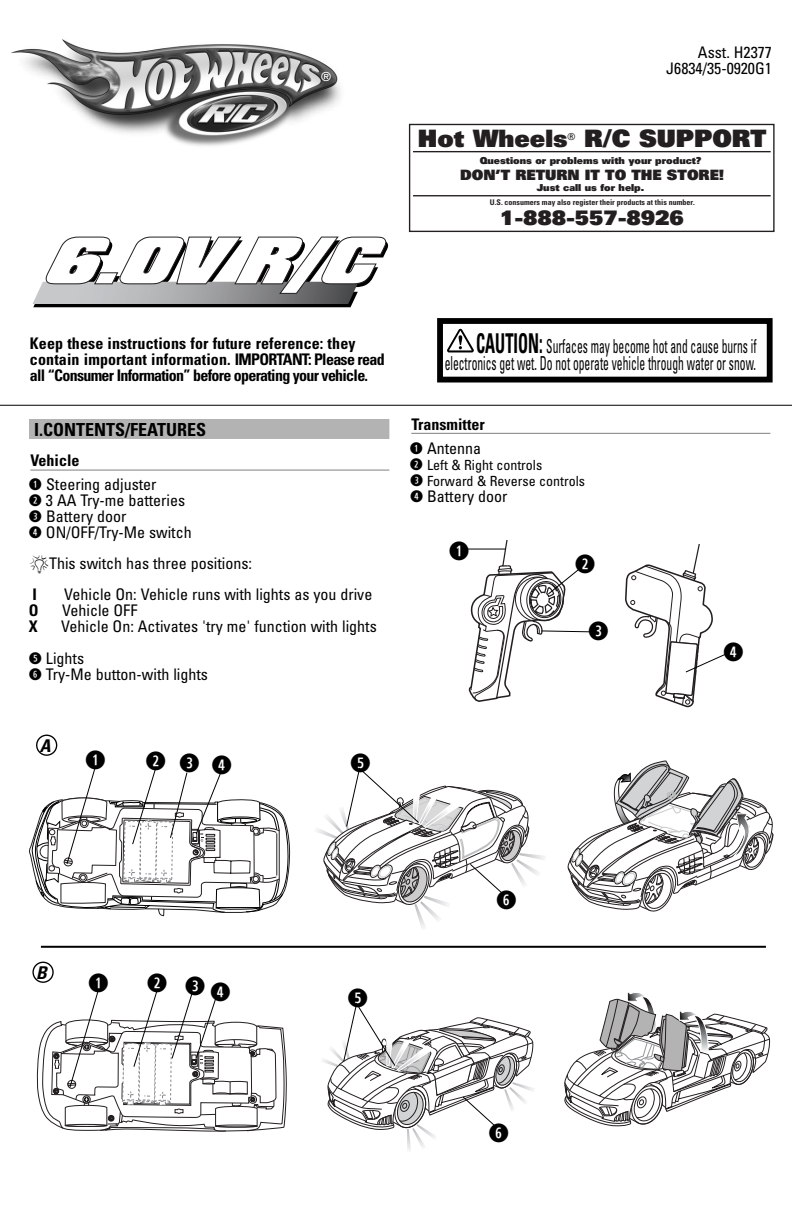
<style>
.page{position:relative;width:792px;height:1224px;background:#fff}
.page>*{position:absolute;margin:0;border:0;box-sizing:border-box;transform-origin:0 0}
.t1{font:700 25.2px "Combi Numerals Pro";color:#000}
.t2{font:900 24px "Univers";color:#231f20}
.t3{font:900 20px "Univers";color:#231f20}
.t4{font:condensed 19.2px/17.6px "Univers";color:#000;text-align:right;scale:.6 1}
.t5{font:700 condensed 18px "Univers";color:#000}
.t6{font:italic 700 condensed 17.6px "Univers";color:#000}
.t7{font:condensed 16px/16px "Univers";color:#000}
.t8{font:700 condensed 16px/16px "Univers";color:#000}
.t9{font:900 14.2px "Univers";color:#231f20}
.t10{font:condensed 14px/16px "Univers";color:#000}
.t11{font:700 condensed 12px "Helvetica";color:#fff}
.t12{font:900 9.6px "Univers";color:#231f20}
.t13{font:700 9.6px "Univers";color:#231f20}
.t14{font:700 condensed 7.8px "Univers";color:#231f20}
.t15{font:700 condensed 4px "Univers";color:#231f20}
.t16{font:700 condensed 3.8px "Univers";color:#231f20}
.s1{font-weight:700;font-size:27.4px}
.s2{font-weight:700}
.s3{font-family:"Combi Numerals Pro";font-weight:700;font-stretch:normal}
.s4{font-family:"Combi Numerals Pro";font-stretch:normal}
.s5{font-weight:400}
.s6{font-family:"Combi Numerals Pro";font-weight:700;font-stretch:normal;font-size:16px}
</style>
<div class="page">
<div style="left:29px;top:419px;width:360px;height:20px;background:#b3b3b3"></div>
<hr style="left:30px;top:470px;width:359px;height:1px;background:#808080">
<svg style="left:33px;top:236px;width:356px;height:71px"></svg>
<svg style="left:448px;top:352px;width:25px;height:1px"></svg>
<svg style="left:447px;top:328px;width:27px;height:24px"></svg>
<div style="left:437px;top:318px;width:336px;height:65px;border:6px solid #000"></div>
<hr style="left:0;top:405px;width:792px;height:1px;background:#000">
<div style="left:409px;top:124px;width:366px;height:108px;border:1px solid #231f20"></div>
<hr style="left:413px;top:195px;width:358px;height:1px;background:#231f20">
<hr style="left:413px;top:151px;width:358px;height:1px;background:#231f20">
<hr style="left:463px;top:549px;width:42px;height:1px;background:#000">
<svg style="left:36px;top:735px;width:21px;height:21px"></svg>
<hr style="left:411px;top:433px;width:359px;height:1px;background:#808080">
<hr style="left:41px;top:946px;width:725px;height:2px;background:#000">
<svg style="left:316px;top:767px;width:228px;height:161px"></svg>
<svg style="left:29px;top:767px;width:262px;height:150px"></svg>
<svg style="left:32px;top:962px;width:255px;height:170px"></svg>
<svg style="left:625px;top:544px;width:100px;height:164px"></svg>
<svg style="left:466px;top:540px;width:128px;height:162px"></svg>
<img style="left:11px;top:39px;width:330px;height:107px">
<svg style="left:567px;top:761px;width:207px;height:151px"></svg>
<svg style="left:564px;top:992px;width:206px;height:134px"></svg>
<svg style="left:323px;top:1002px;width:211px;height:148px"></svg>
<p class="t11" style="left:321px;top:72px;width:11px">®</p>
<p class="t7" style="left:666px;top:46px;width:107px;text-align:right">Asst. H2377<br>J6834/35-0920G1</p>
<h2 class="t2" style="left:418px;top:130px;width:151px">Hot Wheels</h2>
<p class="t13" style="left:568px;top:133px;width:9px">®</p>
<h2 class="t2" style="left:584px;top:130px;width:184px">R/C SUPPORT</h2>
<p class="t12" style="left:480px;top:157px;width:223px">Questions or problems with your product?</p>
<p class="t9" style="left:460px;top:169px;width:266px">DON’T RETURN IT TO THE STORE!</p>
<p class="t12" style="left:537px;top:184px;width:109px">Just call us for help.</p>
<p class="t14" style="left:490px;top:200px;width:207px">U.S. consumers may also register their products at this number.</p>
<p class="t3" style="left:500px;top:210px;width:185px">1-888-557-8926</p>
<p class="t8" style="left:30px;top:337px;width:356px">Keep these instructions for future reference: they contain important information. IMPORTANT: Please read all “Consumer Information” before operating your vehicle.</p>
<p class="t4" style="left:445px;top:339px;width:521px"><span class="s1">CAUTION:</span> Surfaces may become hot and cause burns if electronics get wet. Do not operate vehicle through water or snow.</p>
<p class="t5" style="left:34px;top:423px;width:173px">I.CONTENTS/FEATURES</p>
<p class="t7" style="left:29px;top:450px;width:129px;line-height:23.8px"><span class="s2">Vehicle<br></span><span class="s3">Q</span> Steering adjuster</p>
<p class="t7" style="left:29px;top:494px;width:164px"><span class="s3">W</span> 3 AA Try-me batteries<br><span class="s3">E</span> Battery door<br><span class="s3">R</span> ON/OFF/Try-Me switch</p>
<p class="t7" style="left:49px;top:557px;width:205px">This switch has three positions:</p>
<p class="t8" style="left:32px;top:588px;width:6px">I</p>
<p class="t7" style="left:64px;top:588px;width:310px">Vehicle On: Vehicle runs with lights as you drive</p>
<p class="t8" style="left:29px;top:604px;width:11px">O</p>
<p class="t7" style="left:62px;top:604px;width:77px">Vehicle OFF</p>
<p class="t8" style="left:29px;top:620px;width:10px">X</p>
<p class="t7" style="left:29px;top:612px;width:349px;line-height:32px;text-indent:32px">Vehicle On: Activates 'try me' function with lights<br><span class="s3">T</span> Lights</p>
<p class="t7" style="left:29px;top:668px;width:181px"><span class="s3">Y</span> Try-Me button-with lights</p>
<p class="t6" style="left:40px;top:739px;width:12px">A</p>
<h1 class="t1" style="left:85px;top:746px;width:22px">Q</h1>
<h1 class="t1" style="left:211px;top:750px;width:22px">R</h1>
<h1 class="t1" style="left:145px;top:747px;width:56px">W E</h1>
<h1 class="t1" style="left:350px;top:748px;width:22px">T</h1>
<p class="t16" style="left:201px;top:835px;width:4px;rotate:-90deg">X</p>
<p class="t6" style="left:36px;top:966px;width:12px">B</p>
<h1 class="t1" style="left:88px;top:969px;width:22px">Q</h1>
<h1 class="t1" style="left:147px;top:971px;width:86px">W ER</h1>
<p class="t15" style="left:200px;top:1057px;width:4px;rotate:-90deg">X</p>
<h1 class="t1" style="left:347px;top:983px;width:22px">T</h1>
<p class="t8" style="left:410px;top:414px;width:76px;line-height:23.8px">Transmitter<br><span class="s4">Q</span> <span class="s5">Antenna</span></p>
<p class="t10" style="left:410px;top:458px;width:176px"><span class="s6">W</span> Left &amp; Right controls<br><span class="s6">E</span> Forward &amp; Reverse controls</p>
<p class="t7" style="left:410px;top:489px;width:99px"><span class="s3">R</span> Battery door</p>
<h1 class="t1" style="left:449px;top:537px;width:22px">Q</h1>
<h1 class="t1" style="left:575px;top:549px;width:22px">W</h1>
<h1 class="t1" style="left:588px;top:617px;width:22px">E</h1>
<h1 class="t1" style="left:496px;top:886px;width:22px">Y</h1>
<h1 class="t1" style="left:489px;top:1119px;width:22px">Y</h1>
<h1 class="t1" style="left:723px;top:638px;width:22px">R</h1>
</div>
